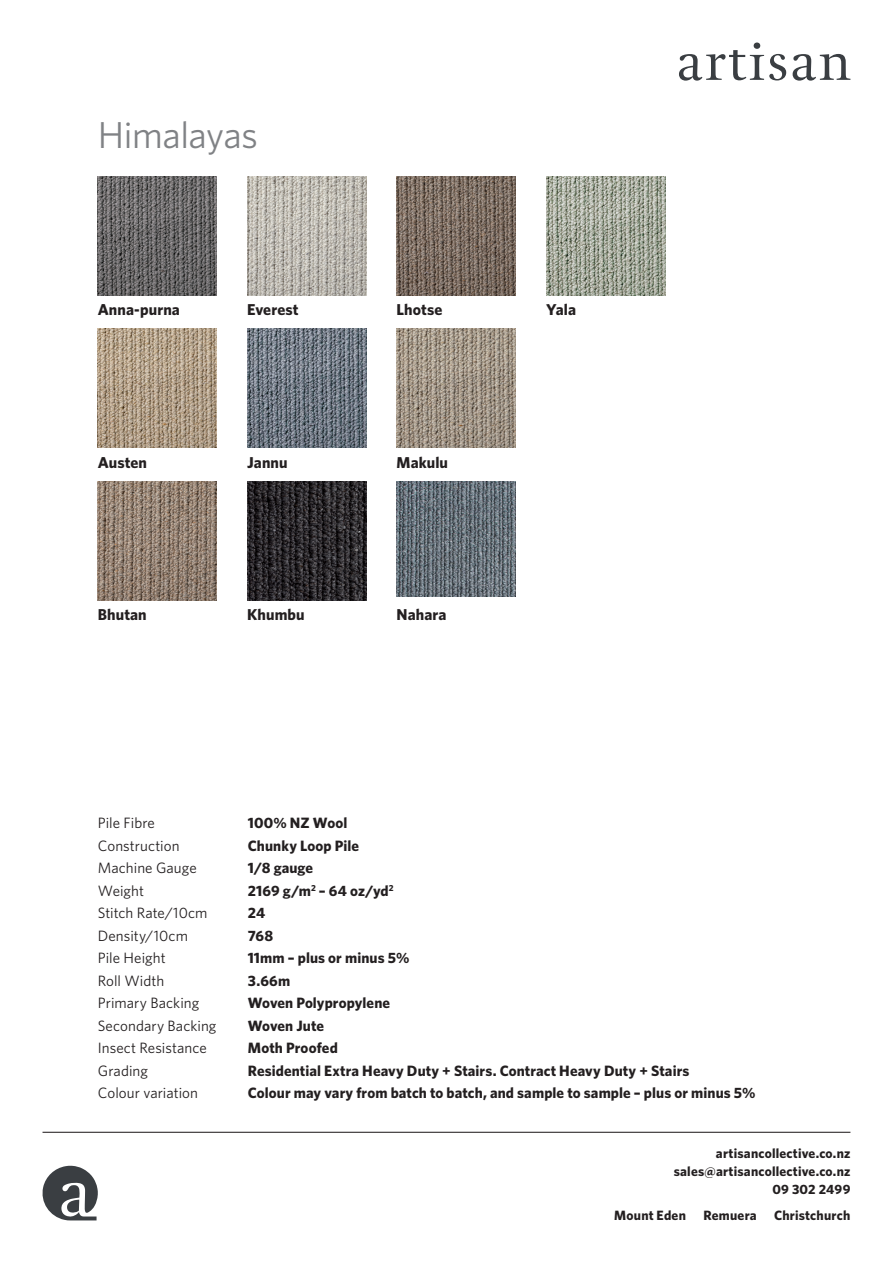
<style>
.page{position:relative;width:893px;height:1263px;background:#fff}
.page>*{position:absolute;margin:0;border:0;box-sizing:border-box;transform-origin:0 0}
.t1{font:37.5px "Whitney";letter-spacing:-.015em;color:#808285}
.t2{font:700 15.75px "Whitney";letter-spacing:.005em;color:#231f20}
.t3{font:700 15px "Whitney";letter-spacing:.005em;color:#231f20}
.t4{font:15px "Whitney";letter-spacing:.005em;color:#231f20}
.t5{font:700 13.5px/18px "Whitney";letter-spacing:.015em;color:#231f20;text-align:right}
</style>
<div class="page">
<svg style="left:42px;top:1166px;width:56px;height:54px"></svg>
<svg style="left:793px;top:54px;width:57px;height:27px"></svg>
<svg style="left:679px;top:43px;width:107px;height:38px"></svg>
<hr style="left:43px;top:1132px;width:807px;height:1px;background:#231f20">
<img style="left:98px;top:176px;width:119px;height:119px">
<img style="left:98px;top:329px;width:119px;height:119px">
<img style="left:98px;top:481px;width:119px;height:119px">
<img style="left:247px;top:176px;width:119px;height:119px">
<img style="left:397px;top:176px;width:119px;height:119px">
<img style="left:247px;top:329px;width:119px;height:119px">
<img style="left:397px;top:329px;width:119px;height:119px">
<img style="left:247px;top:481px;width:119px;height:119px">
<img style="left:397px;top:481px;width:119px;height:116px">
<img style="left:546px;top:176px;width:119px;height:119px">
<h1 class="t1" style="left:98px;top:113px;width:161px">Himalayas</h1>
<p class="t2" style="left:98px;top:300px;width:84px">Anna-purna</p>
<p class="t2" style="left:247px;top:300px;width:53px">Everest</p>
<p class="t2" style="left:397px;top:300px;width:47px">Lhotse</p>
<p class="t2" style="left:98px;top:452px;width:51px">Austen</p>
<p class="t2" style="left:247px;top:452px;width:42px">Jannu</p>
<p class="t2" style="left:397px;top:452px;width:53px">Makulu</p>
<p class="t2" style="left:98px;top:605px;width:50px">Bhutan</p>
<p class="t2" style="left:247px;top:605px;width:59px">Khumbu</p>
<p class="t2" style="left:397px;top:605px;width:51px">Nahara</p>
<p class="t2" style="left:546px;top:300px;width:31px">Yala</p>
<p class="t4" style="left:98px;top:814px;width:59px">Pile Fibre</p>
<p class="t3" style="left:248px;top:814px;width:101px">100% NZ Wool</p>
<p class="t4" style="left:98px;top:837px;width:83px">Construction</p>
<p class="t3" style="left:248px;top:836px;width:113px">Chunky Loop Pile</p>
<p class="t4" style="left:98px;top:859px;width:100px">Machine Gauge</p>
<p class="t3" style="left:248px;top:859px;width:67px">1/8 gauge</p>
<p class="t4" style="left:98px;top:882px;width:48px">Weight</p>
<p class="t3" style="left:248px;top:881px;width:147px">2169 g/m<sup>2</sup> – 64 oz/yd<sup>2</sup></p>
<p class="t4" style="left:98px;top:904px;width:111px">Stitch Rate/10cm</p>
<p class="t3" style="left:248px;top:904px;width:19px">24</p>
<p class="t4" style="left:98px;top:927px;width:92px">Density/10cm</p>
<p class="t3" style="left:248px;top:926px;width:27px">768</p>
<p class="t4" style="left:98px;top:949px;width:69px">Pile Height</p>
<p class="t3" style="left:248px;top:949px;width:163px">11mm – plus or minus 5%</p>
<p class="t4" style="left:98px;top:972px;width:68px">Roll Width</p>
<p class="t3" style="left:248px;top:971px;width:44px">3.66m</p>
<p class="t4" style="left:98px;top:994px;width:103px">Primary Backing</p>
<p class="t3" style="left:248px;top:994px;width:144px">Woven Polypropylene</p>
<p class="t4" style="left:98px;top:1017px;width:120px">Secondary Backing</p>
<p class="t3" style="left:248px;top:1016px;width:78px">Woven Jute</p>
<p class="t4" style="left:98px;top:1039px;width:110px">Insect Resistance</p>
<p class="t3" style="left:248px;top:1039px;width:92px">Moth Proofed</p>
<p class="t4" style="left:98px;top:1062px;width:52px">Grading</p>
<p class="t3" style="left:248px;top:1061px;width:443px">Residential Extra Heavy Duty + Stairs. Contract Heavy Duty + Stairs</p>
<p class="t4" style="left:98px;top:1084px;width:102px">Colour variation</p>
<p class="t3" style="left:248px;top:1084px;width:509px">Colour may vary from batch to batch, and sample to sample – plus or minus 5%</p>
<p class="t5" style="left:674px;top:1144px;width:178px">artisancollective.co.nz sales@artisancollective.co.nz<br>09 302 2499</p>
<p class="t5" style="left:614px;top:1206px;width:73px">Mount Eden</p>
<p class="t5" style="left:703px;top:1206px;width:55px">Remuera</p>
<p class="t5" style="left:774px;top:1206px;width:78px">Christchurch</p>
</div>
